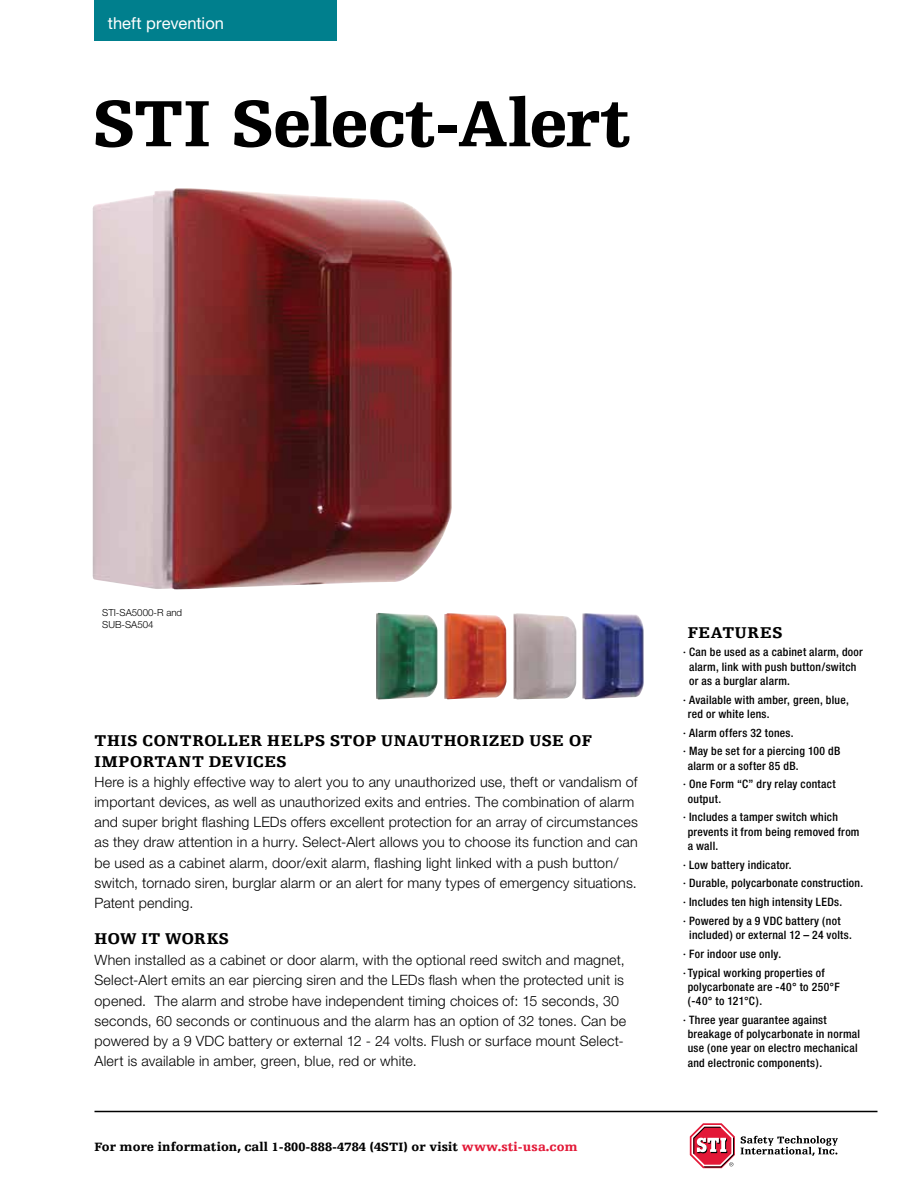
<style>
.page{position:relative;width:918px;height:1188px;background:#fff}
.page>*{position:absolute;margin:0;border:0;box-sizing:border-box;transform-origin:0 0}
.t1{font:900 69px "Egyptienne F";letter-spacing:-.01em;color:#000}
.t2{font:900 16.5px/21px "Egyptienne F";letter-spacing:.025em;color:#000}
.t3{font:16.5px "Helvetica Neue";color:#fff}
.t4{font:900 16.5px "Egyptienne F";color:#000}
.t5{font:300 14.25px/20.2px "Helvetica Neue";letter-spacing:.015em;color:#000}
.t6{font:900 12.75px "Egyptienne F";letter-spacing:.01em;color:#000}
.t7{font:500 condensed 11.7px/14.2px "Helvetica Neue";letter-spacing:.025em;color:#000}
.t8{font:300 9.75px/12px "Helvetica Neue";color:#000}
.s1{color:#e31837}
</style>
<div class="page">
<div style="left:94px;top:0;width:244px;height:40px;background:#007f8d"></div>
<svg style="left:741px;top:1136px;width:97px;height:20px"></svg>
<svg style="left:690px;top:1123px;width:45px;height:45px"></svg>
<hr style="left:94px;top:1111px;width:784px;height:1px;background:#000">
<img style="left:92px;top:188px;width:360px;height:402px">
<img style="left:582px;top:613px;width:62px;height:86px">
<img style="left:376px;top:613px;width:62px;height:86px">
<img style="left:444px;top:613px;width:63px;height:86px">
<img style="left:514px;top:613px;width:62px;height:86px">
<p class="t3" style="left:108px;top:13px;width:118px">theft prevention</p>
<h1 class="t1" style="left:93px;top:85px;width:540px">STI SELECT-ALERT</h1>
<p class="t8" style="left:102px;top:607px;width:82px">STI-SA5000-R and<br>SUB-SA504</p>
<p class="t2" style="left:94px;top:730px;width:495px">THIS CONTROLLER HELPS STOP UNAUTHORIZED USE OF<br>IMPORTANT DEVICES</p>
<p class="t5" style="left:94px;top:771px;width:545px">Here is a highly effective way to alert you to any unauthorized use, theft or vandalism of important devices, as well as unauthorized exits and entries. The combination of alarm and super bright flashing LEDs offers excellent protection for an array of circumstances as they draw attention in a hurry. Select-Alert allows you to choose its function and can be used as a cabinet alarm, door/exit alarm, flashing light linked with a push button/ switch, tornado siren, burglar alarm or an alert for many types of emergency situations.<br>Patent pending.</p>
<p class="t4" style="left:94px;top:930px;width:134px">HOW IT WORKS</p>
<p class="t5" style="left:94px;top:950px;width:533px">When installed as a cabinet or door alarm, with the optional reed switch and magnet, Select-Alert emits an ear piercing siren and the LEDs flash when the protected unit is opened. The alarm and strobe have independent timing choices of: 15 seconds, 30 seconds, 60 seconds or continuous and the alarm has an option of 32 tones. Can be powered by a 9 VDC battery or external 12 - 24 volts. Flush or surface mount Select-Alert is available in amber, green, blue, red or white.</p>
<p class="t6" style="left:94px;top:1139px;width:484px">FOR MORE INFORMATION, CALL 1-800-888-4784 (4STI) OR VISIT <span class="s1">WWW.STI-USA.COM</span></p>
<p class="t2" style="left:682px;top:623px;width:100px">FEATURES</p>
<p class="t7" style="left:689px;top:645px;width:175px;text-indent:-6px">· Can be used as a cabinet alarm, door alarm, link with push button/switch or as a burglar alarm.</p>
<p class="t7" style="left:688px;top:692px;width:163px;text-indent:-4px">· Available with amber, green, blue, red or white lens.</p>
<p class="t7" style="left:683px;top:723px;width:159px;line-height:18.8px">· Alarm offers 32 tones.<br>· May be set for a piercing 100 dB</p>
<p class="t7" style="left:683px;top:756px;width:154px;line-height:18.8px;text-indent:4px">alarm or a softer 85 dB.<br>· One Form “C” dry relay contact</p>
<p class="t7" style="left:683px;top:789px;width:156px;line-height:18.8px;text-indent:4px">output.<br>· Includes a tamper switch which</p>
<p class="t7" style="left:688px;top:824px;width:173px">prevents it from being removed from a wall.</p>
<p class="t7" style="left:683px;top:855px;width:182px;line-height:18.8px">· Low battery indicator.<br>· Durable, polycarbonate construction. · Includes ten high intensity LEDs.<br>· Powered by a 9 VDC battery (not</p>
<p class="t7" style="left:683px;top:925px;width:170px;line-height:18.8px;text-indent:6px">included) or external 12 – 24 volts. · For indoor use only.<br>· Typical working properties of</p>
<p class="t7" style="left:688px;top:979px;width:154px">polycarbonate are -40° to 250°F (-40° to 121°C).</p>
<p class="t7" style="left:688px;top:1012px;width:174px;text-indent:-4px">· Three year guarantee against breakage of polycarbonate in normal use (one year on electro mechanical and electronic components).</p>
</div>
